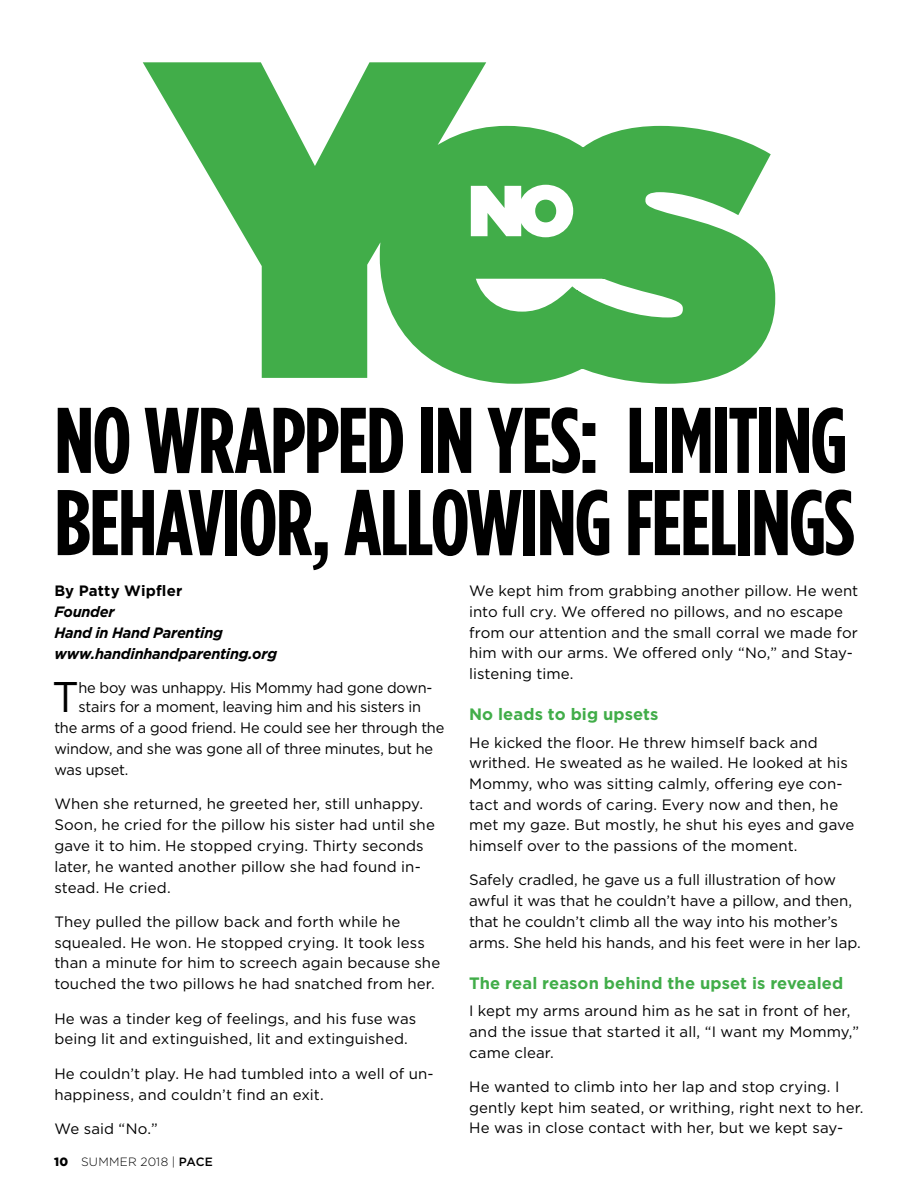
<style>
.page{position:relative;width:918px;height:1188px;background:#fff}
.page>*{position:absolute;margin:0;border:0;box-sizing:border-box;transform-origin:0 0}
.t1{font:700 93px/82.2px "Gotham Condensed";letter-spacing:-.02em;color:#000}
.t2{font:900 72px "Gotham";color:#fff}
.t3{font:42.9px "Gotham";color:#000}
.t4{font:700 16.5px "Gotham";letter-spacing:.005em;color:#41ad49}
.t5{font:15px/20.7px "Gotham";letter-spacing:.005em;color:#000}
.t6{font:15px "Gotham";letter-spacing:-.015em;color:#000}
.t7{font:italic 700 15px/20.9px "Gotham";letter-spacing:-.015em;color:#000}
.t8{font:700 15px "Gotham";letter-spacing:.01em;color:#000}
.t9{font:15px "Gotham";letter-spacing:-.02em;color:#000}
.t10{font:300 12px "Gotham HTF";letter-spacing:.025em;color:#000}
.s1{font-weight:900}
.s2{font-weight:500}
</style>
<div class="page">
<svg style="left:143px;top:62px;width:632px;height:322px;fill:#41ad49"></svg>
<h2 class="t2" style="left:468px;top:159px;width:108px">NO</h2>
<h1 class="t1" style="left:54px;top:399px;width:802px">NO WRAPPED IN YES: LIMITING<br>BEHAVIOR, ALLOWING FEELINGS</h1>
<p class="t8" style="left:54px;top:581px;width:130px">By Patty Wipfler</p>
<p class="t7" style="left:54px;top:601px;width:224px">Founder<br>Hand in Hand Parenting www.handinhandparenting.org</p>
<h3 class="t3" style="left:52px;top:670px;width:28px">T</h3>
<p class="t5" style="left:78px;top:677px;width:356px">he boy was unhappy. His Mommy had gone down-</p>
<p class="t5" style="left:469px;top:580px;width:391px">We kept him from grabbing another pillow. He went into full cry. We offered no pillows, and no escape from our attention and the small corral we made for him with our arms. We offered only “No,” and Stay&shy;listening time.</p>
<p class="t4" style="left:469px;top:703px;width:191px">No leads to big upsets</p>
<p class="t5" style="left:469px;top:732px;width:387px">He kicked the floor. He threw himself back and writhed. He sweated as he wailed. He looked at his Mommy, who was sitting calmly, offering eye con&shy;tact and words of caring. Every now and then, he met my gaze. But mostly, he shut his eyes and gave himself over to the passions of the moment.</p>
<p class="t5" style="left:469px;top:869px;width:393px">Safely cradled, he gave us a full illustration of how awful it was that he couldn’t have a pillow, and then, that he couldn’t climb all the way into his mother’s arms. She held his hands, and his feet were in her lap.</p>
<p class="t4" style="left:469px;top:972px;width:376px">The real reason behind the upset is revealed</p>
<p class="t5" style="left:469px;top:1000px;width:391px">I kept my arms around him as he sat in front of her, and the issue that started it all, “I want my Mommy,” came clear.</p>
<p class="t5" style="left:469px;top:1076px;width:396px">He wanted to climb into her lap and stop crying. I gently kept him seated, or writhing, right next to her.<br>He was in close contact with her, but we kept say-</p>
<p class="t6" style="left:78px;top:698px;width:344px">stairs for a moment, leaving him and his sisters in</p>
<p class="t5" style="left:54px;top:717px;width:392px">the arms of a good friend. He could see her through the</p>
<p class="t6" style="left:54px;top:739px;width:380px">window, and she was gone all of three minutes, but he</p>
<p class="t9" style="left:54px;top:760px;width:76px">was upset.</p>
<p class="t5" style="left:54px;top:793px;width:382px">When she returned, he greeted her, still unhappy.<br>Soon, he cried for the pillow his sister had until she gave it to him. He stopped crying. Thirty seconds later, he wanted another pillow she had found in&shy;stead. He cried.</p>
<p class="t5" style="left:54px;top:911px;width:387px">They pulled the pillow back and forth while he squealed. He won. He stopped crying. It took less than a minute for him to screech again because she touched the two pillows he had snatched from her.</p>
<p class="t5" style="left:54px;top:1008px;width:364px">He was a tinder keg of feelings, and his fuse was being lit and extinguished, lit and extinguished.</p>
<p class="t5" style="left:54px;top:1063px;width:381px">He couldn’t play. He had tumbled into a well of un&shy;happiness, and couldn’t find an exit.</p>
<p class="t5" style="left:54px;top:1118px;width:105px">We said “No.”</p>
<p class="t10" style="left:54px;top:1155px;width:160px"><span class="s1">10</span> SUMMER 2018 | <span class="s2">PACE</span></p>
</div>
